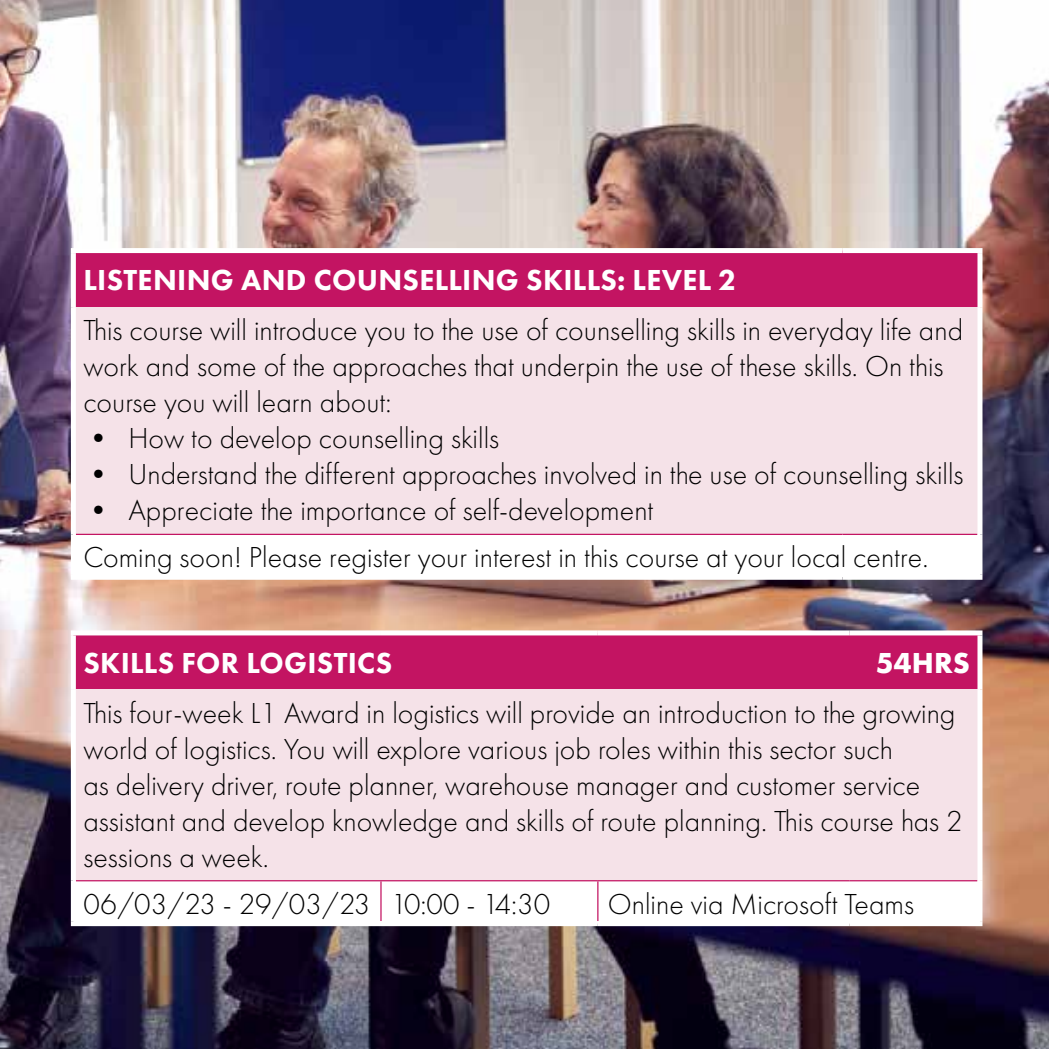
<style>
.page{position:relative;width:1049px;height:1049px;background:#fff}
.page>*{position:absolute;margin:0;border:0;box-sizing:border-box;transform-origin:0 0}
.t1{font:300 30px/36px "Futura PT";color:#000}
.t2{font:800 30px "Futura PT";letter-spacing:.01em;color:#fff}
.t3{font:700 30px "Futura PT";color:#fff}
</style>
<div class="page">
<img style="left:0;top:0;width:1049px;height:1049px">
<div style="left:76px;top:635px;width:901px;height:55px;background:#c31462"></div>
<div style="left:73px;top:690px;width:907px;height:191px;background:#f5e2e8"></div>
<svg style="left:76px;top:881px;width:901px;height:40px"></svg>
<hr style="left:76px;top:880px;width:305px;height:1px;background:#c31462">
<hr style="left:381px;top:880px;width:217px;height:1px;background:#c31462">
<hr style="left:380px;top:881px;width:2px;height:40px;background:#c31462">
<hr style="left:598px;top:880px;width:252px;height:1px;background:#c31462">
<hr style="left:597px;top:881px;width:1px;height:40px;background:#c31462">
<hr style="left:850px;top:880px;width:127px;height:1px;background:#c31462">
<div style="left:71px;top:630px;width:310px;height:5px;background:#fff"></div>
<div style="left:71px;top:635px;width:5px;height:55px;background:#fff"></div>
<div style="left:381px;top:630px;width:217px;height:5px;background:#fff"></div>
<div style="left:598px;top:630px;width:252px;height:5px;background:#fff"></div>
<div style="left:850px;top:630px;width:132px;height:5px;background:#fff"></div>
<div style="left:977px;top:635px;width:5px;height:55px;background:#fff"></div>
<div style="left:71px;top:690px;width:5px;height:191px;background:#fff"></div>
<div style="left:977px;top:690px;width:5px;height:191px;background:#fff"></div>
<div style="left:71px;top:881px;width:5px;height:40px;background:#fff"></div>
<div style="left:977px;top:881px;width:5px;height:40px;background:#fff"></div>
<div style="left:71px;top:921px;width:310px;height:5px;background:#fff"></div>
<div style="left:381px;top:921px;width:217px;height:5px;background:#fff"></div>
<div style="left:598px;top:921px;width:252px;height:5px;background:#fff"></div>
<div style="left:850px;top:921px;width:132px;height:5px;background:#fff"></div>
<div style="left:76px;top:253px;width:901px;height:54px;background:#c31462"></div>
<div style="left:73px;top:307px;width:907px;height:227px;background:#f5e2e8"></div>
<div style="left:73px;top:534px;width:907px;height:43px;background:#fff"></div>
<hr style="left:76px;top:534px;width:766px;height:1px;background:#c31462">
<hr style="left:842px;top:534px;width:135px;height:1px;background:#c31462">
<div style="left:71px;top:248px;width:771px;height:5px;background:#fff"></div>
<div style="left:71px;top:253px;width:5px;height:54px;background:#fff"></div>
<div style="left:842px;top:248px;width:140px;height:5px;background:#fff"></div>
<div style="left:977px;top:253px;width:5px;height:54px;background:#fff"></div>
<div style="left:71px;top:307px;width:5px;height:227px;background:#fff"></div>
<div style="left:977px;top:307px;width:5px;height:227px;background:#fff"></div>
<div style="left:71px;top:534px;width:5px;height:41px;background:#fff"></div>
<div style="left:977px;top:534px;width:5px;height:41px;background:#fff"></div>
<div style="left:71px;top:575px;width:771px;height:5px;background:#fff"></div>
<div style="left:842px;top:575px;width:140px;height:5px;background:#fff"></div>
<p class="t2" style="left:84px;top:262px;width:654px">LISTENING AND COUNSELLING SKILLS: LEVEL 2</p>
<p class="t1" style="left:83px;top:312px;width:881px">This course will introduce you to the use of counselling skills in everyday life and work and some of the approaches that underpin the use of these skills. On this course you will learn about:</p>
<p class="t1" style="left:83px;top:420px;width:417px">• How to develop counselling skills</p>
<p class="t1" style="left:83px;top:456px;width:882px">• Understand the different approaches involved in the use of counselling skills</p>
<p class="t1" style="left:83px;top:487px;width:846px;line-height:47px">• Appreciate the importance of self-development<br>Coming soon! Please register your interest in this course at your local centre.</p>
<p class="t2" style="left:84px;top:644px;width:310px">SKILLS FOR LOGISTICS</p>
<p class="t3" style="left:876px;top:643px;width:96px">54HRS</p>
<p class="t1" style="left:83px;top:695px;width:881px">This four-week L1 Award in logistics will provide an introduction to the growing world of logistics. You will explore various job roles within this sector such<br>as delivery driver, route planner, warehouse manager and customer service assistant and develop knowledge and skills of route planning. This course has 2 sessions a week.</p>
<p class="t1" style="left:83px;top:886px;width:468px">06/03/23 - 29/03/23 10:00 - 14:30</p>
<p class="t1" style="left:608px;top:886px;width:308px">Online via Microsoft Teams</p>
</div>
